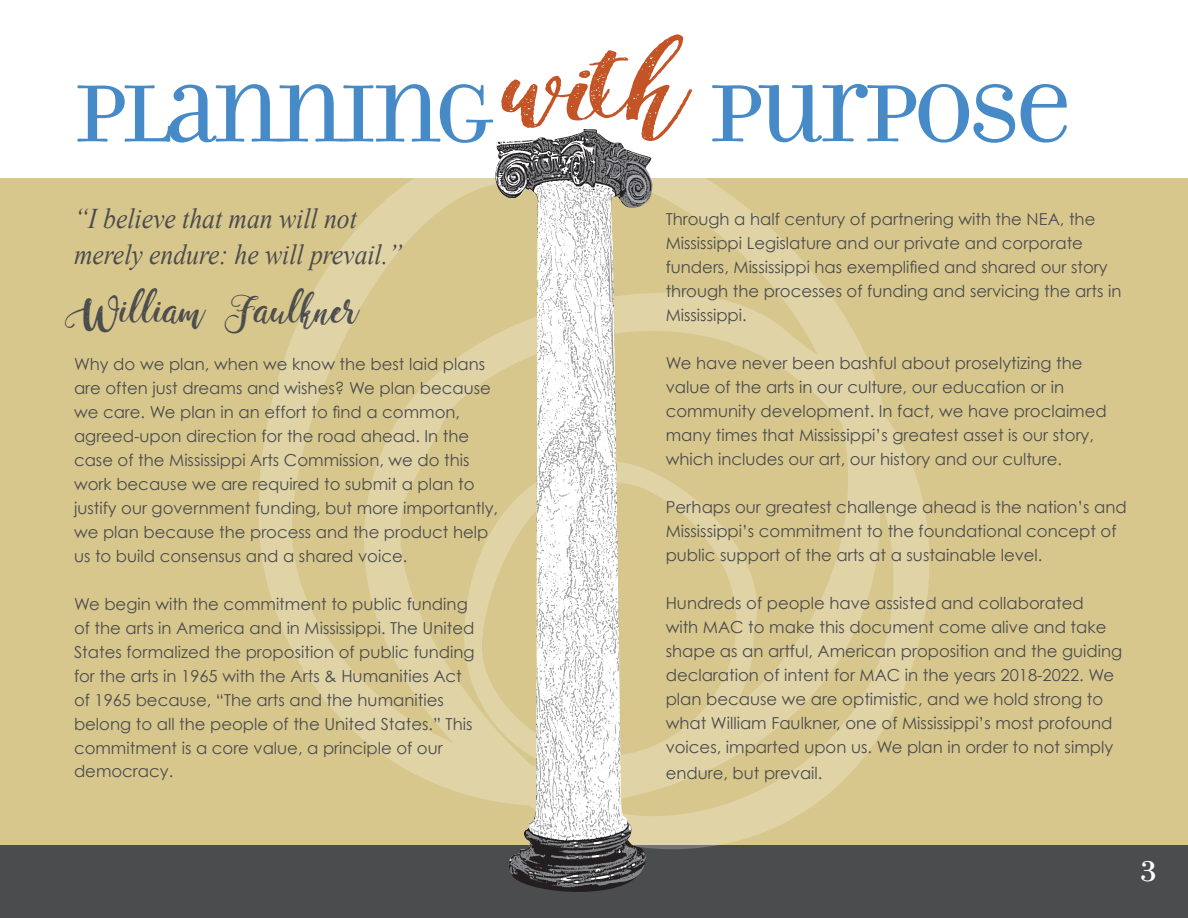
<style>
.page{position:relative;width:1188px;height:918px;background:#fff}
.page>*{position:absolute;margin:0;border:0;box-sizing:border-box;transform-origin:0 0}
.t1{font:87px "Filosofia Unicase";letter-spacing:-.05em;color:#478ac8}
.t2{font:87px "Filosofia Unicase";letter-spacing:-.05em;color:#478ac8;scale:1.07 1}
.t3{font:37.2px "Perfume Classic Demo Version";color:#4b4c4d}
.t4{font:30.75px "Filosofia Unicase";color:#fff;scale:1.1 1}
.t5{font:italic 28.5px "Times New Roman";color:#4b4c4d;scale:.9 1}
.t6{font:16.5px/24px "Century Gothic";color:#4b4c4d}
</style>
<div class="page">
<div style="left:0;top:178px;width:1188px;height:686px;background:#d8c78d"></div>
<div style="left:0;top:845px;width:1188px;height:73px;background:#4b4c4d"></div>
<svg style="left:259px;top:178px;width:670px;height:671px"></svg>
<img style="left:495px;top:141px;width:158px;height:751px">
<svg style="left:527px;top:181px;width:100px;height:659px"></svg>
<svg style="left:522px;top:129px;width:87px;height:12px"></svg>
<p class="t1" style="left:74px;top:62px;width:420px">PLANNING</p>
<p class="t2" style="left:709px;top:62px;width:341px">PURPOSE</p>
<p class="t5" style="left:74px;top:199px;width:316px">“I believe that man will not</p>
<p class="t5" style="left:74px;top:235px;width:366px">merely endure: he will prevail.”</p>
<p class="t3" style="left:65px;top:287px;width:293px">William Faulkner</p>
<p class="t6" style="left:74px;top:352px;width:426px">Why do we plan, when we know the best laid plans are often just dreams and wishes? We plan because we care. We plan in an effort to find a common, agreed-upon direction for the road ahead. In the case of the Mississippi Arts Commission, we do this work because we are required to submit a plan to justify our government funding, but more importantly, we plan because the process and the product help us to build consensus and a shared voice.</p>
<p class="t6" style="left:74px;top:592px;width:402px">We begin with the commitment to public funding of the arts in America and in Mississippi. The United States formalized the proposition of public funding for the arts in 1965 with the Arts &amp; Humanities Act of 1965 because, “The arts and the humanities belong to all the people of the United States.” This commitment is a core value, a principle of our</p>
<p class="t6" style="left:74px;top:759px;width:101px">democracy.</p>
<p class="t6" style="left:666px;top:207px;width:457px">Through a half century of partnering with the NEA, the Mississippi Legislature and our private and corporate funders, Mississippi has exemplified and shared our story through the processes of funding and servicing the arts in Mississippi.</p>
<p class="t6" style="left:666px;top:351px;width:443px">We have never been bashful about proselytizing the value of the arts in our culture, our education or in community development. In fact, we have proclaimed many times that Mississippi’s greatest asset is our story, which includes our art, our history and our culture.</p>
<p class="t6" style="left:666px;top:495px;width:463px">Perhaps our greatest challenge ahead is the nation’s and<br>Mississippi’s commitment to the foundational concept of public support of the arts at a sustainable level.</p>
<p class="t6" style="left:666px;top:591px;width:458px">Hundreds of people have assisted and collaborated<br>with MAC to make this document come alive and take shape as an artful, American proposition and the guiding declaration of intent for MAC in the years 2018-2022. We plan because we are optimistic, and we hold strong to what William Faulkner, one of Mississippi’s most profound voices, imparted upon us. We plan in order to not simply</p>
<p class="t6" style="left:666px;top:761px;width:158px">endure, but prevail.</p>
<p class="t4" style="left:1140px;top:853px;width:17px">3</p>
</div>
